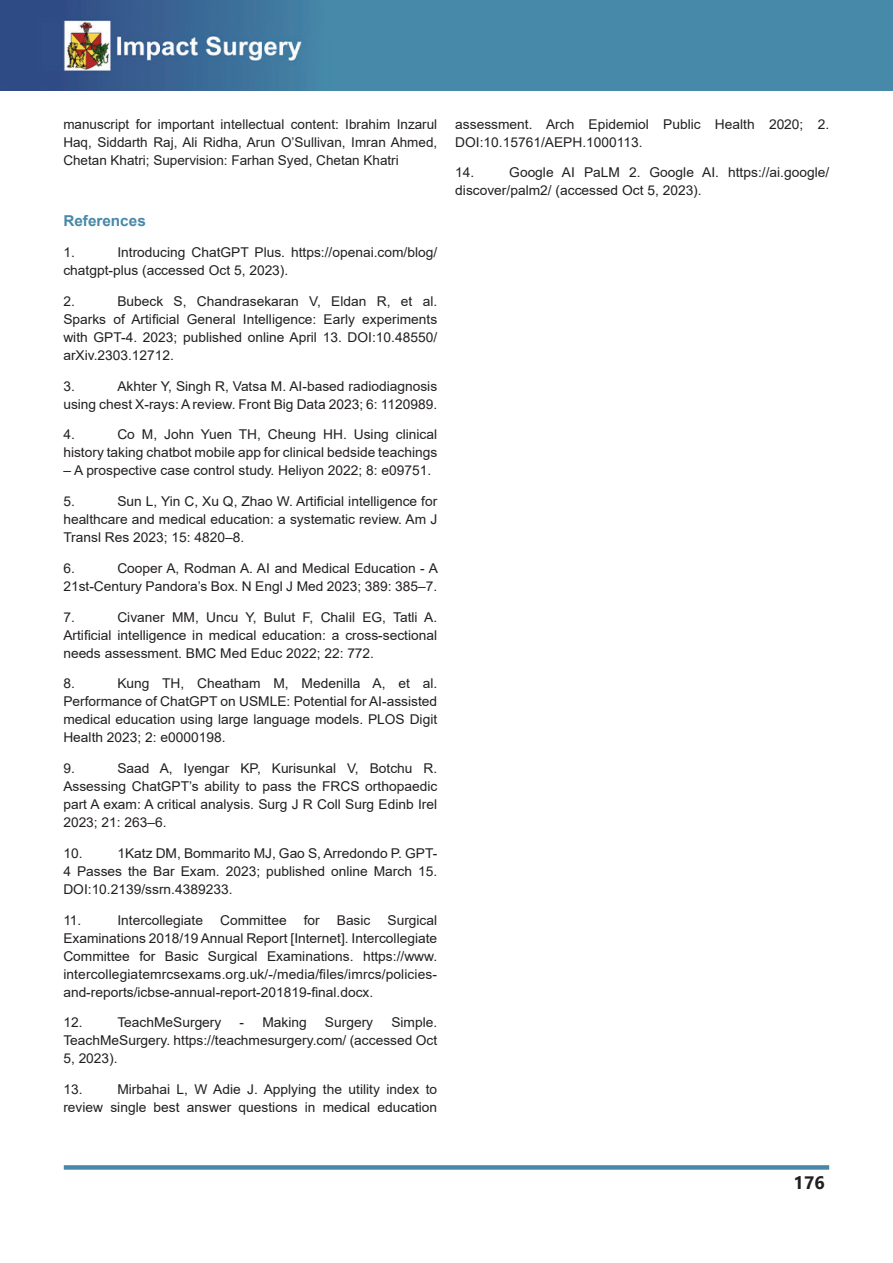
<style>
.page{position:relative;width:893px;height:1263px;background:#fff}
.page>*{position:absolute;margin:0;border:0;box-sizing:border-box;transform-origin:0 0}
.t1{font:700 18px "Segoe UI";color:#231f20}
.t2{font:700 15px "Arial";color:#4888a8}
.t3{font:13.5px/18px "Arial";color:#231f20;text-align:justify}
</style>
<div class="page">
<img style="left:0;top:0;width:893px;height:91px">
<div style="left:64px;top:1165px;width:765px;height:5px;background:#4888a8"></div>
<p class="t3" style="left:63px;top:115px;width:375px">manuscript for important intellectual content: Ibrahim Inzarul Haq, Siddarth Raj, Ali Ridha, Arun O’Sullivan, Imran Ahmed, Chetan Khatri; Supervision: Farhan Syed, Chetan Khatri</p>
<p class="t2" style="left:63px;top:211px;width:84px">References</p>
<p class="t3" style="left:63px;top:243px;width:13px">1.</p>
<p class="t3" style="left:63px;top:243px;width:375px;text-indent:54px">Introducing ChatGPT Plus. https://openai.com/blog/ chatgpt-plus (accessed Oct 5, 2023).</p>
<p class="t3" style="left:63px;top:292px;width:13px">2.</p>
<p class="t3" style="left:63px;top:292px;width:375px;text-indent:54px">Bubeck S, Chandrasekaran V, Eldan R, et al.<br>Sparks of Artificial General Intelligence: Early experiments with GPT-4. 2023; published online April 13. DOI:10.48550/ arXiv.2303.12712.</p>
<p class="t3" style="left:63px;top:377px;width:13px">3.</p>
<p class="t3" style="left:63px;top:377px;width:375px;text-align:right">Akhter Y, Singh R, Vatsa M. AI-based radiodiagnosis<br>using chest X-rays: A review. Front Big Data 2023; 6: 1120989.</p>
<p class="t3" style="left:63px;top:426px;width:13px">4.</p>
<p class="t3" style="left:63px;top:426px;width:375px;text-align:right">Co M, John Yuen TH, Cheung HH. Using clinical<br>history taking chatbot mobile app for clinical bedside teachings</p>
<p class="t3" style="left:63px;top:462px;width:369px">– A prospective case control study. Heliyon 2022; 8: e09751.</p>
<p class="t3" style="left:63px;top:492px;width:13px">5.</p>
<p class="t3" style="left:63px;top:492px;width:375px;text-indent:54px">Sun L, Yin C, Xu Q, Zhao W. Artificial intelligence for healthcare and medical education: a systematic review. Am J Transl Res 2023; 15: 4820–8.</p>
<p class="t3" style="left:63px;top:559px;width:13px">6.</p>
<p class="t3" style="left:63px;top:559px;width:376px;text-align:right">Cooper A, Rodman A. AI and Medical Education - A<br>21st-Century Pandora’s Box. N Engl J Med 2023; 389: 385–7.</p>
<p class="t3" style="left:63px;top:608px;width:13px">7.</p>
<p class="t3" style="left:63px;top:608px;width:375px;text-indent:54px">Civaner MM, Uncu Y, Bulut F, Chalil EG, Tatli A.<br>Artificial intelligence in medical education: a cross-sectional needs assessment. BMC Med Educ 2022; 22: 772.</p>
<p class="t3" style="left:63px;top:675px;width:13px">8.</p>
<p class="t3" style="left:63px;top:675px;width:375px;text-indent:54px">Kung TH, Cheatham M, Medenilla A, et al.<br>Performance of ChatGPT on USMLE: Potential for AI-assisted medical education using large language models. PLOS Digit Health 2023; 2: e0000198.</p>
<p class="t3" style="left:63px;top:759px;width:13px">9.</p>
<p class="t3" style="left:63px;top:759px;width:375px;text-indent:54px">Saad A, Iyengar KP, Kurisunkal V, Botchu R.<br>Assessing ChatGPT’s ability to pass the FRCS orthopaedic part A exam: A critical analysis. Surg J R Coll Surg Edinb Irel 2023; 21: 263–6.</p>
<p class="t3" style="left:63px;top:844px;width:21px">10.</p>
<p class="t3" style="left:63px;top:844px;width:375px;text-indent:54px">1Katz DM, Bommarito MJ, Gao S, Arredondo P. GPT-4 Passes the Bar Exam. 2023; published online March 15.<br>DOI:10.2139/ssrn.4389233.</p>
<p class="t3" style="left:63px;top:911px;width:20px">11.</p>
<p class="t3" style="left:117px;top:911px;width:87px">Intercollegiate</p>
<p class="t3" style="left:220px;top:911px;width:68px">Committee</p>
<p class="t3" style="left:304px;top:911px;width:18px">for</p>
<p class="t3" style="left:337px;top:911px;width:35px">Basic</p>
<p class="t3" style="left:63px;top:911px;width:375px;text-indent:324px">Surgical Examinations 2018/19 Annual Report [Internet]. Intercollegiate Committee for Basic Surgical Examinations. https://www. intercollegiatemrcsexams.org.uk/-/media/files/imrcs/policies&shy;and-reports/icbse-annual-report-201819-final.docx.</p>
<p class="t3" style="left:63px;top:1014px;width:21px">12.</p>
<p class="t3" style="left:117px;top:1014px;width:106px">TeachMeSurgery</p>
<p class="t3" style="left:240px;top:1014px;width:69px">- Making</p>
<p class="t3" style="left:325px;top:1014px;width:50px">Surgery</p>
<p class="t3" style="left:63px;top:1014px;width:375px;text-indent:328px">Simple.<br>TeachMeSurgery. https://teachmesurgery.com/ (accessed Oct 5, 2023).</p>
<p class="t3" style="left:63px;top:1080px;width:21px">13.</p>
<p class="t3" style="left:63px;top:1080px;width:375px;text-align:right">Mirbahai L, W Adie J. Applying the utility index to<br>review single best answer questions in medical education</p>
<p class="t3" style="left:455px;top:115px;width:375px">assessment. Arch Epidemiol Public Health 2020; 2.<br>DOI:10.15761/AEPH.1000113.</p>
<p class="t3" style="left:455px;top:164px;width:21px">14.</p>
<p class="t3" style="left:455px;top:164px;width:375px;text-indent:54px">Google AI PaLM 2. Google AI. https://ai.google/ discover/palm2/ (accessed Oct 5, 2023).</p>
<h1 class="t1" style="left:794px;top:1165px;width:33px">176</h1>
</div>
